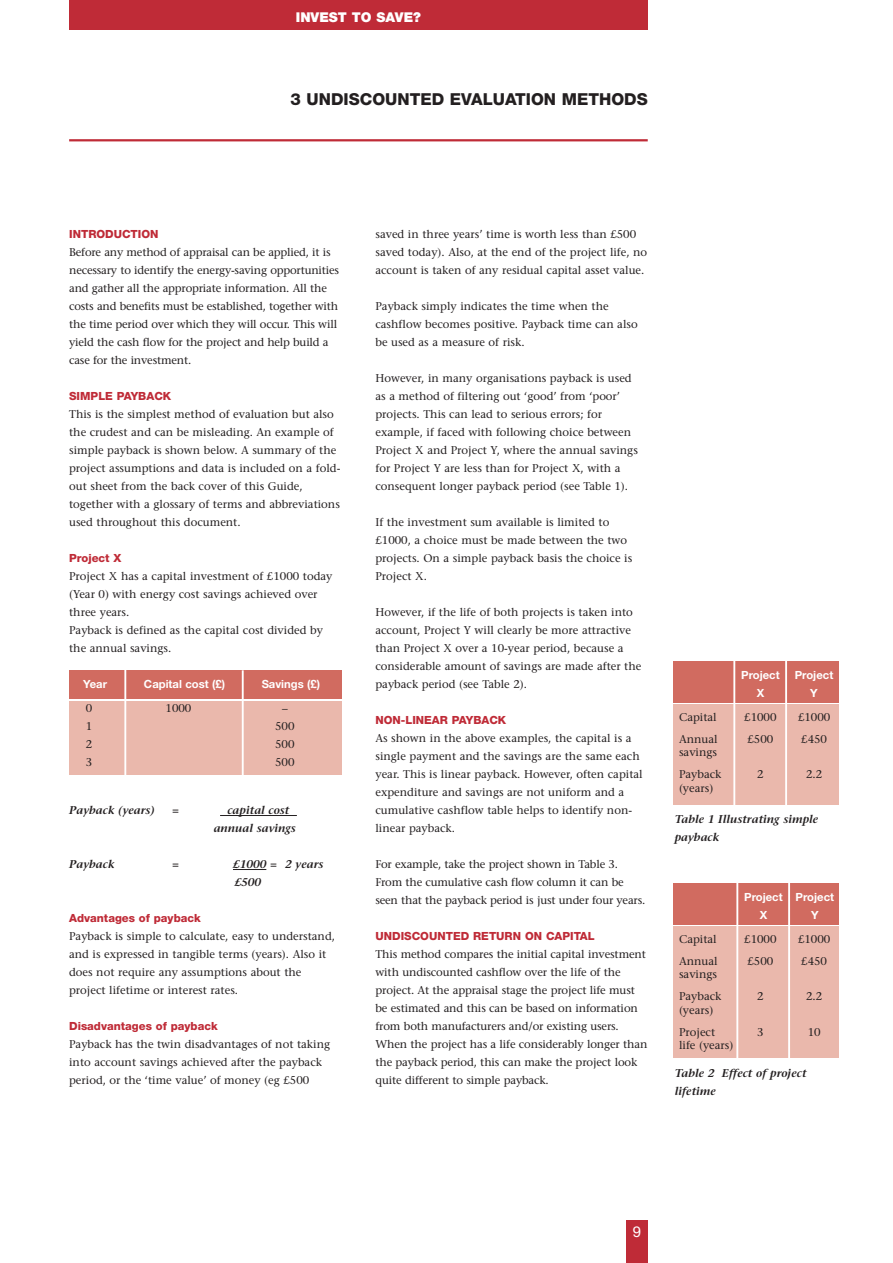
<style>
.page{position:relative;width:893px;height:1263px;background:#fff}
.page>*{position:absolute;margin:0;border:0;box-sizing:border-box;transform-origin:0 0}
.t1{font:800 16.5px "Helvetica Neue";color:#231f20}
.t2{font:15px "Helvetica Neue";color:#fff}
.t3{font:900 13.5px "Helvetica Neue";color:#fff}
.t4{font:11.25px/18px "Stone Serif";color:#231f20}
.t5{font:italic 600 11.25px/18px "Stone Serif";color:#231f20}
.t6{font:800 11.25px "Helvetica Neue";color:#bf2b37}
.t7{font:700 11.25px/18px "Helvetica Neue";color:#fff}
</style>
<div class="page">
<div style="left:673px;top:661px;width:166px;height:42px;background:#d16b60"></div>
<div style="left:673px;top:705px;width:166px;height:100px;background:#eab8ac"></div>
<div style="left:626px;top:1220px;width:21px;height:43px;background:#bf2b37"></div>
<div style="left:69px;top:0;width:578px;height:30px;background:#bf2b37"></div>
<hr style="left:220px;top:815px;width:77px;height:1px;background:#231f20">
<hr style="left:233px;top:869px;width:33px;height:1px;background:#231f20">
<hr style="left:69px;top:139px;width:578px;height:2px;background:#bf2b37">
<div style="left:69px;top:671px;width:272px;height:28px;background:#d16b60"></div>
<div style="left:69px;top:701px;width:272px;height:74px;background:#eab8ac"></div>
<hr style="left:124px;top:670px;width:2px;height:107px;background:#fff">
<hr style="left:242px;top:670px;width:2px;height:107px;background:#fff">
<hr style="left:733px;top:660px;width:2px;height:147px;background:#fff">
<hr style="left:785px;top:657px;width:2px;height:151px;background:#fff">
<div style="left:673px;top:883px;width:166px;height:42px;background:#d16b60"></div>
<div style="left:673px;top:926px;width:166px;height:132px;background:#eab8ac"></div>
<hr style="left:736px;top:883px;width:2px;height:176px;background:#fff">
<hr style="left:788px;top:879px;width:2px;height:181px;background:#fff">
<p class="t3" style="left:296px;top:12px;width:127px">INVEST TO SAVE?</p>
<h1 class="t1" style="left:290px;top:94px;width:359px">3 UNDISCOUNTED EVALUATION METHODS</h1>
<p class="t6" style="left:69px;top:230px;width:91px">INTRODUCTION</p>
<p class="t4" style="left:69px;top:244px;width:271px">Before any method of appraisal can be applied, it is necessary to identify the energy-saving opportunities and gather all the appropriate information. All the costs and benefits must be established, together with the time period over which they will occur. This will yield the cash flow for the project and help build a case for the investment.</p>
<p class="t6" style="left:69px;top:392px;width:104px">SIMPLE PAYBACK</p>
<p class="t4" style="left:69px;top:406px;width:273px">This is the simplest method of evaluation but also the crudest and can be misleading. An example of simple payback is shown below. A summary of the project assumptions and data is included on a fold&shy;out sheet from the back cover of this Guide, together with a glossary of terms and abbreviations used throughout this document.</p>
<p class="t6" style="left:69px;top:554px;width:54px">Project X</p>
<p class="t4" style="left:69px;top:568px;width:265px">Project X has a capital investment of £1000 today (Year 0) with energy cost savings achieved over three years.<br>Payback is defined as the capital cost divided by the annual savings.</p>
<p class="t7" style="left:83px;top:676px;width:25px">Year</p>
<p class="t7" style="left:144px;top:676px;width:83px">Capital cost (£)</p>
<p class="t7" style="left:262px;top:676px;width:60px">Savings (£)</p>
<p class="t4" style="left:86px;top:701px;width:8px">0</p>
<p class="t4" style="left:166px;top:701px;width:27px">1000</p>
<p class="t4" style="left:282px;top:701px;width:7px">–</p>
<p class="t4" style="left:86px;top:719px;width:8px">1</p>
<p class="t4" style="left:275px;top:719px;width:21px">500</p>
<p class="t4" style="left:86px;top:737px;width:8px">2</p>
<p class="t4" style="left:275px;top:737px;width:21px">500</p>
<p class="t4" style="left:86px;top:755px;width:8px">3</p>
<p class="t4" style="left:275px;top:755px;width:21px">500</p>
<p class="t5" style="left:69px;top:802px;width:88px">Payback (years)</p>
<p class="t5" style="left:172px;top:802px;width:8px">=</p>
<p class="t5" style="left:214px;top:802px;width:84px;text-indent:14px">capital cost annual savings</p>
<p class="t5" style="left:69px;top:856px;width:47px">Payback</p>
<p class="t5" style="left:172px;top:856px;width:8px">=</p>
<p class="t5" style="left:233px;top:856px;width:92px">£1000 = 2 years £500</p>
<p class="t6" style="left:69px;top:914px;width:133px">Advantages of payback</p>
<p class="t4" style="left:69px;top:928px;width:267px">Payback is simple to calculate, easy to understand, and is expressed in tangible terms (years). Also it does not require any assumptions about the project lifetime or interest rates.</p>
<p class="t6" style="left:69px;top:1022px;width:150px">Disadvantages of payback</p>
<p class="t4" style="left:69px;top:1036px;width:262px">Payback has the twin disadvantages of not taking into account savings achieved after the payback period, or the ‘time value’ of money (eg £500</p>
<p class="t4" style="left:375px;top:226px;width:273px">saved in three years’ time is worth less than £500 saved today). Also, at the end of the project life, no account is taken of any residual capital asset value.</p>
<p class="t4" style="left:375px;top:298px;width:264px">Payback simply indicates the time when the cashflow becomes positive. Payback time can also be used as a measure of risk.</p>
<p class="t4" style="left:375px;top:370px;width:264px">However, in many organisations payback is used as a method of filtering out ‘good’ from ‘poor’ projects. This can lead to serious errors; for example, if faced with following choice between Project X and Project Y, where the annual savings for Project Y are less than for Project X, with a consequent longer payback period (see Table 1).</p>
<p class="t4" style="left:375px;top:514px;width:258px">If the investment sum available is limited to £1000, a choice must be made between the two projects. On a simple payback basis the choice is Project X.</p>
<p class="t4" style="left:375px;top:604px;width:267px">However, if the life of both projects is taken into account, Project Y will clearly be more attractive than Project X over a 10-year period, because a considerable amount of savings are made after the payback period (see Table 2).</p>
<p class="t6" style="left:375px;top:716px;width:132px">NON-LINEAR PAYBACK</p>
<p class="t4" style="left:375px;top:730px;width:269px">As shown in the above examples, the capital is a single payment and the savings are the same each year. This is linear payback. However, often capital expenditure and savings are not uniform and a cumulative cashflow table helps to identify non&shy;linear payback.</p>
<p class="t4" style="left:375px;top:856px;width:271px">For example, take the project shown in Table 3.<br>From the cumulative cash flow column it can be seen that the payback period is just under four years.</p>
<p class="t6" style="left:375px;top:932px;width:221px">UNDISCOUNTED RETURN ON CAPITAL</p>
<p class="t4" style="left:375px;top:946px;width:273px">This method compares the initial capital investment with undiscounted cashflow over the life of the project. At the appraisal stage the project life must be estimated and this can be based on information from both manufacturers and/or existing users.<br>When the project has a life considerably longer than the payback period, this can make the project look quite different to simple payback.</p>
<p class="t7" style="left:741px;top:667px;width:40px">Project</p>
<p class="t7" style="left:794px;top:667px;width:40px">Project</p>
<p class="t7" style="left:756px;top:685px;width:9px">X</p>
<p class="t7" style="left:810px;top:685px;width:9px">Y</p>
<p class="t4" style="left:679px;top:709px;width:39px">Capital</p>
<p class="t4" style="left:744px;top:709px;width:34px">£1000</p>
<p class="t4" style="left:798px;top:709px;width:34px">£1000</p>
<p class="t4" style="left:679px;top:731px;width:40px">Annual</p>
<p class="t4" style="left:747px;top:731px;width:27px">£500</p>
<p class="t4" style="left:801px;top:731px;width:27px">£450</p>
<p class="t4" style="left:679px;top:743px;width:44px;line-height:22px">savings<br>Payback</p>
<p class="t4" style="left:757px;top:767px;width:8px">2</p>
<p class="t4" style="left:806px;top:767px;width:18px">2.2</p>
<p class="t4" style="left:679px;top:780px;width:36px">(years)</p>
<p class="t5" style="left:674px;top:811px;width:145px">Table 1 Illustrating simple payback</p>
<p class="t7" style="left:759px;top:889px;width:76px;text-indent:-16px">Project Project<br>X</p>
<p class="t7" style="left:811px;top:907px;width:9px">Y</p>
<p class="t4" style="left:679px;top:931px;width:39px">Capital</p>
<p class="t4" style="left:744px;top:931px;width:34px">£1000</p>
<p class="t4" style="left:798px;top:931px;width:34px">£1000</p>
<p class="t4" style="left:679px;top:953px;width:40px">Annual</p>
<p class="t4" style="left:747px;top:953px;width:27px">£500</p>
<p class="t4" style="left:801px;top:953px;width:27px">£450</p>
<p class="t4" style="left:679px;top:965px;width:44px;line-height:22px">savings<br>Payback</p>
<p class="t4" style="left:757px;top:989px;width:8px">2</p>
<p class="t4" style="left:806px;top:989px;width:18px">2.2</p>
<p class="t4" style="left:679px;top:1000px;width:38px;line-height:22px">(years)<br>Project</p>
<p class="t4" style="left:679px;top:1038px;width:56px">life (years)</p>
<p class="t4" style="left:757px;top:1024px;width:8px">3</p>
<p class="t4" style="left:807px;top:1024px;width:14px">10</p>
<p class="t5" style="left:674px;top:1065px;width:133px">Table 2 Effect of project lifetime</p>
<h2 class="t2" style="left:633px;top:1226px;width:10px">9</h2>
</div>
